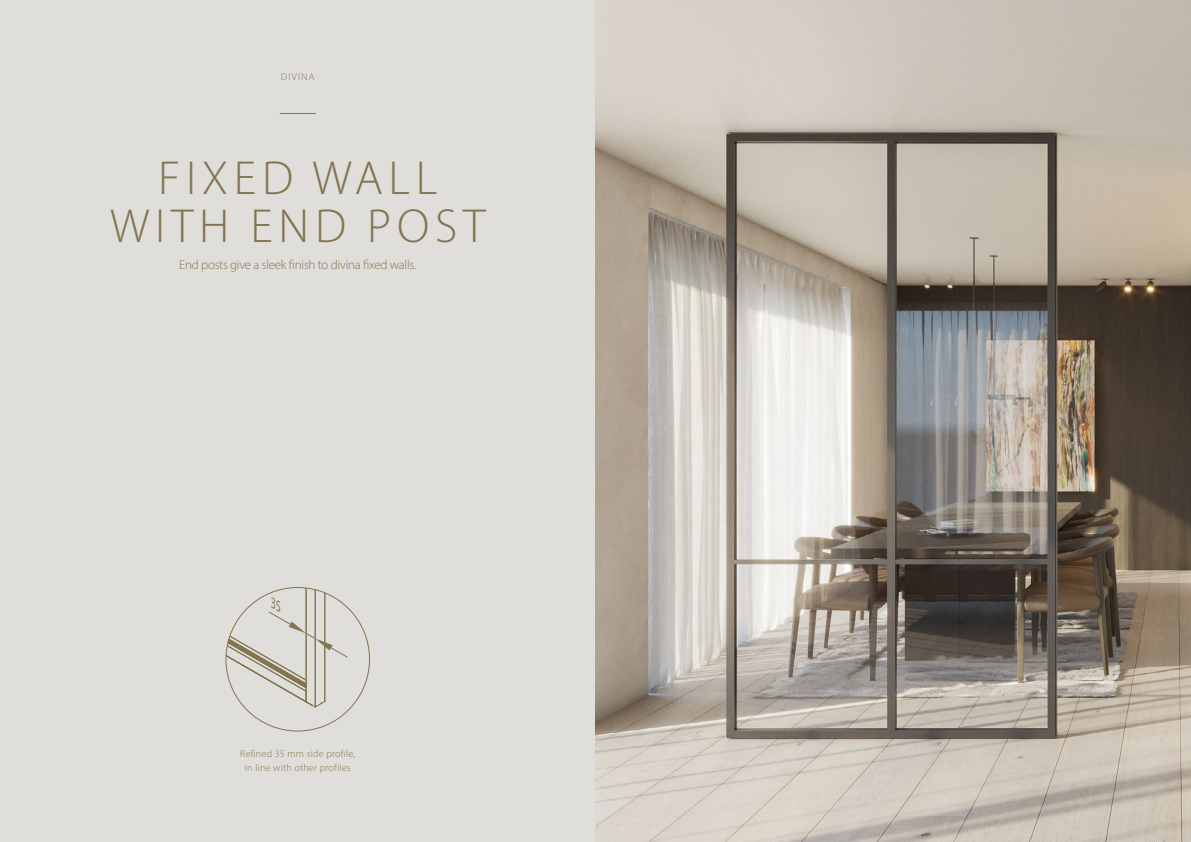
<style>
.page{position:relative;width:1191px;height:842px;background:#dfdeda}
.page>*{position:absolute;margin:0;border:0;box-sizing:border-box;transform-origin:0 0}
.t1{font:300 48px/48px "Myriad Pro";letter-spacing:.12em;color:#837550;text-align:center}
.t2{font:300 13px "Myriad Pro";letter-spacing:-.02em;color:#837550}
.t3{font:300 10px/14px "Myriad Pro";letter-spacing:.025em;color:#837550;text-align:center}
</style>
<div class="page">
<img style="left:595px;top:0;width:596px;height:842px">
<hr style="left:280px;top:113px;width:36px;height:1px;background:#837550">
<svg style="left:226px;top:587px;width:143px;height:144px"></svg>
<p class="t3" style="left:281px;top:69px;width:35px">DIVINA</p>
<h1 class="t1" style="left:110px;top:153px;width:377px">FIXED WALL<br>WITH END POST</h1>
<h2 class="t2" style="left:179px;top:257px;width:238px">End posts give a sleek finish to divina fixed walls.</h2>
<p class="t3" style="left:240px;top:747px;width:116px">Refined 35 mm side profile, in line with other profiles</p>
</div>
